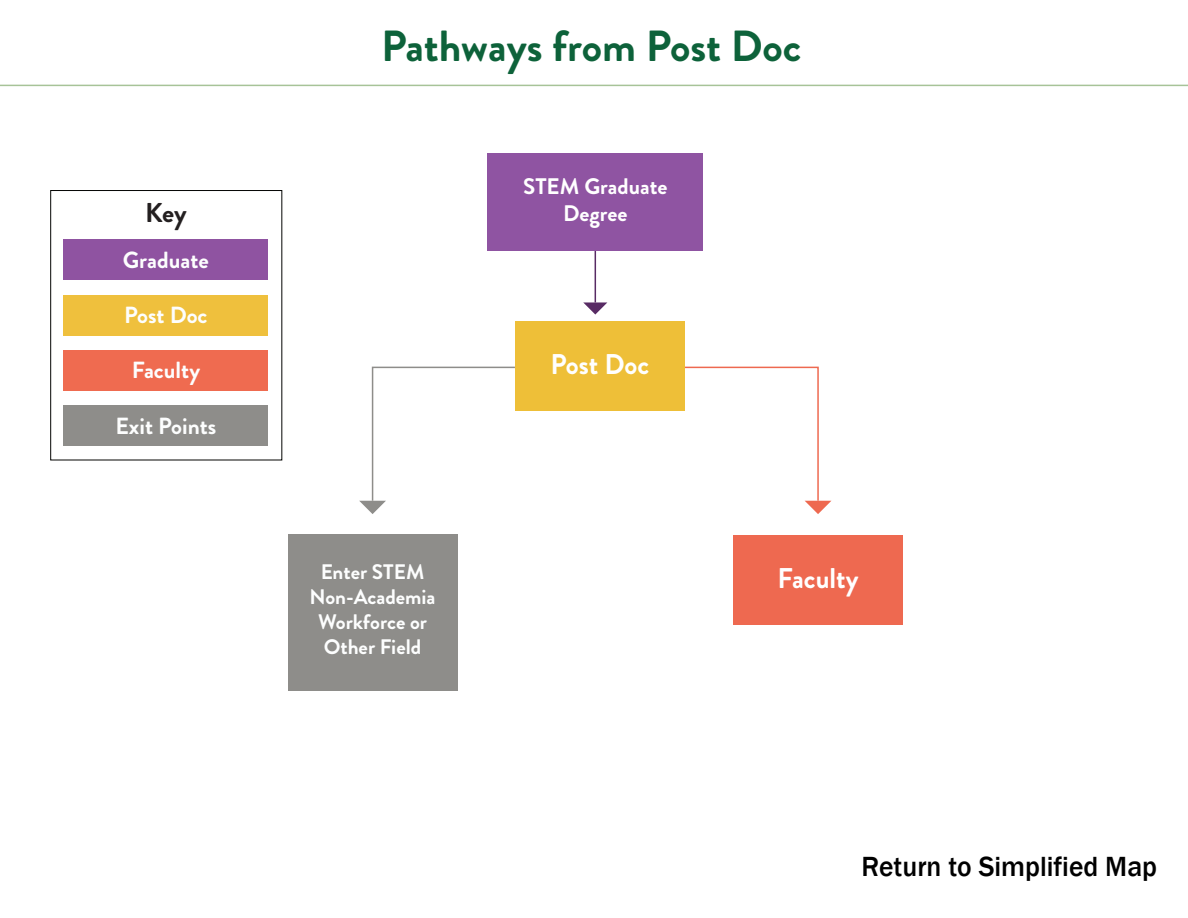
<style>
.page{position:relative;width:1188px;height:918px;background:#fff}
.page>*{position:absolute;margin:0;border:0;box-sizing:border-box;transform-origin:0 0}
.t1{font:700 43.5px "Brandon Grotesque";color:#0d623a}
.t2{font:500 28.5px "Franklin Gothic";color:#000}
.t3{font:700 28.5px "Brandon Grotesque";color:#fff}
.t4{font:700 27.15px "Brandon Grotesque";color:#231f20}
.t5{font:700 23.25px "Brandon Grotesque";color:#fdfefe}
.t6{font:700 22.5px/27px "Brandon Grotesque";color:#fff;text-align:center}
.t7{font:700 21px/25.2px "Brandon Grotesque";color:#fdfefe;text-align:center}
</style>
<div class="page">
<hr style="left:595px;top:249px;width:1px;height:53px;background:#582b64">
<div style="left:515px;top:321px;width:170px;height:90px;background:#eebf38"></div>
<div style="left:733px;top:535px;width:170px;height:89px;background:#ee6950"></div>
<div style="left:288px;top:534px;width:169px;height:157px;background:#8e8d8a"></div>
<svg style="left:685px;top:366px;width:146px;height:148px"></svg>
<div style="left:488px;top:154px;width:215px;height:97px;background:#8f54a2"></div>
<svg style="left:359px;top:366px;width:156px;height:148px"></svg>
<svg style="left:583px;top:302px;width:24px;height:13px"></svg>
<hr style="left:0;top:85px;width:1188px;height:1px;background:#a7c398">
<div style="left:64px;top:240px;width:204px;height:40px;background:#8f53a1"></div>
<div style="left:64px;top:295px;width:204px;height:40px;background:#efc03d"></div>
<div style="left:64px;top:406px;width:204px;height:40px;background:#8e8d8a"></div>
<div style="left:64px;top:350px;width:204px;height:41px;background:#ef6b50"></div>
<div style="left:50px;top:190px;width:232px;height:270px;border:1px solid #040503"></div>
<p class="t4" style="left:145px;top:193px;width:43px">Key</p>
<p class="t5" style="left:123px;top:243px;width:88px">Graduate</p>
<p class="t5" style="left:124px;top:298px;width:85px">Post Doc</p>
<p class="t5" style="left:132px;top:354px;width:70px">Faculty</p>
<p class="t5" style="left:115px;top:409px;width:102px">Exit Points</p>
<h1 class="t1" style="left:381px;top:15px;width:422px">Pathways from Post Doc</h1>
<p class="t6" style="left:523px;top:173px;width:146px">STEM Graduate<br>Degree</p>
<p class="t7" style="left:310px;top:559px;width:127px">Enter STEM<br>Non-Academia<br>Workforce or<br>Other Field</p>
<h2 class="t3" style="left:551px;top:345px;width:100px">Post Doc</h2>
<h2 class="t3" style="left:778px;top:559px;width:82px">Faculty</h2>
<h2 class="t2" style="left:861px;top:849px;width:297px">Return to Simplified Map</h2>
</div>
